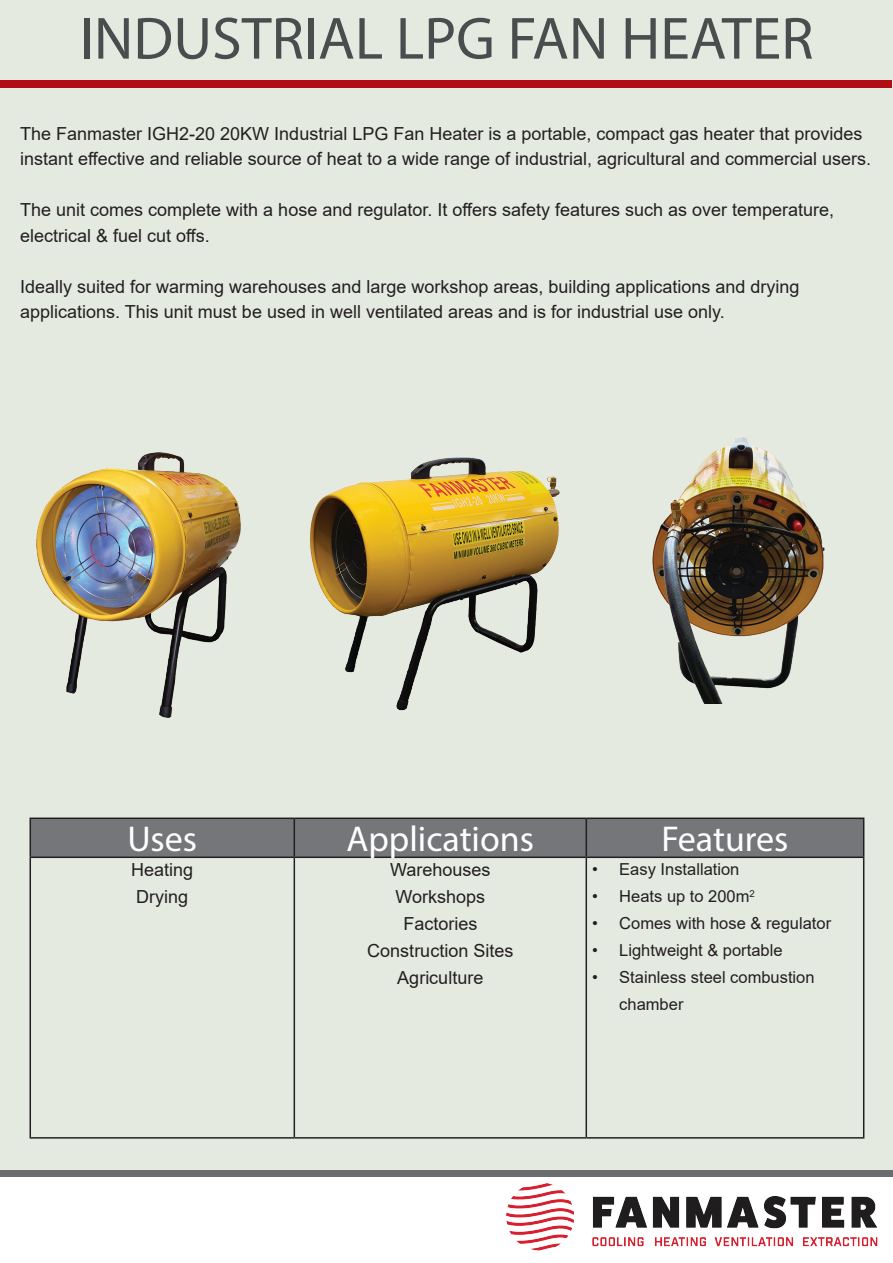
<style>
.page{position:relative;width:893px;height:1263px;background:#fff}
.page>*{position:absolute;margin:0;border:0;box-sizing:border-box;transform-origin:0 0}
.t1{font:60px "Myriad Pro";color:#4b4c4d}
.t2{font:36px "Myriad Pro";color:#fff}
.t3{font:18px/27px "Arial";color:#231f20}
.t4{font:16.5px/27px "Arial";color:#231f20}
</style>
<div class="page">
<div style="left:0;top:0;width:893px;height:1173px;background:#e5eae1"></div>
<img style="left:506px;top:1183px;width:372px;height:67px">
<div style="left:1px;top:80px;width:891px;height:8px;background:#b00d15"></div>
<div style="left:0;top:1170px;width:893px;height:6px;background:#6c6d70"></div>
<div style="left:31px;top:819px;width:832px;height:37px;background:#757679"></div>
<hr style="left:30px;top:817px;width:264px;height:2px;background:#231f20">
<hr style="left:30px;top:819px;width:1px;height:37px;background:#231f20">
<hr style="left:294px;top:817px;width:292px;height:2px;background:#231f20">
<hr style="left:294px;top:819px;width:1px;height:37px;background:#231f20">
<hr style="left:586px;top:817px;width:278px;height:2px;background:#231f20">
<hr style="left:586px;top:819px;width:1px;height:37px;background:#231f20">
<hr style="left:863px;top:819px;width:1px;height:37px;background:#231f20">
<hr style="left:30px;top:856px;width:264px;height:2px;background:#231f20">
<hr style="left:30px;top:858px;width:1px;height:279px;background:#231f20">
<hr style="left:294px;top:856px;width:292px;height:2px;background:#231f20">
<hr style="left:294px;top:858px;width:1px;height:279px;background:#231f20">
<hr style="left:586px;top:856px;width:278px;height:2px;background:#231f20">
<hr style="left:586px;top:858px;width:1px;height:279px;background:#231f20">
<hr style="left:863px;top:858px;width:1px;height:279px;background:#231f20">
<hr style="left:30px;top:1137px;width:264px;height:1px;background:#231f20">
<hr style="left:294px;top:1137px;width:292px;height:1px;background:#231f20">
<hr style="left:586px;top:1137px;width:278px;height:1px;background:#231f20">
<img style="left:310px;top:457px;width:250px;height:254px">
<img style="left:652px;top:437px;width:173px;height:267px">
<img style="left:36px;top:452px;width:205px;height:266px">
<h1 class="t1" style="left:80px;top:1px;width:735px">INDUSTRIAL LPG FAN HEATER</h1>
<p class="t3" style="left:20px;top:120px;width:852px;line-height:25.5px">The Fanmaster IGH2-20 20KW Industrial LPG Fan Heater is a portable, compact gas heater that provides instant effective and reliable source of heat to a wide range of industrial, agricultural and commercial users.</p>
<p class="t3" style="left:20px;top:197px;width:816px;line-height:25.5px">The unit comes complete with a hose and regulator. It offers safety features such as over temperature, electrical &amp; fuel cut offs.</p>
<p class="t3" style="left:20px;top:273px;width:781px;line-height:25.5px">Ideally suited for warming warehouses and large workshop areas, building applications and drying applications. This unit must be used in well ventilated areas and is for industrial use only.</p>
<h2 class="t2" style="left:127px;top:817px;width:71px">Uses</h2>
<h2 class="t2" style="left:347px;top:817px;width:189px">Applications</h2>
<h2 class="t2" style="left:661px;top:817px;width:129px">Features</h2>
<p class="t3" style="left:131px;top:856px;width:64px">Heating<br>Drying</p>
<p class="t3" style="left:367px;top:856px;width:148px;text-align:center">Warehouses<br>Workshops<br>Factories<br>Construction Sites<br>Agriculture</p>
<p class="t4" style="left:592px;top:856px;width:149px">• Easy Installation</p>
<p class="t4" style="left:592px;top:883px;width:164px">• Heats up to 200m<sup>2</sup></p>
<p class="t4" style="left:592px;top:910px;width:240px">• Comes with hose &amp; regulator</p>
<p class="t4" style="left:592px;top:937px;width:192px">• Lightweight &amp; portable</p>
<p class="t4" style="left:619px;top:964px;width:197px;text-indent:-27px">• Stainless steel combustion chamber</p>
</div>
